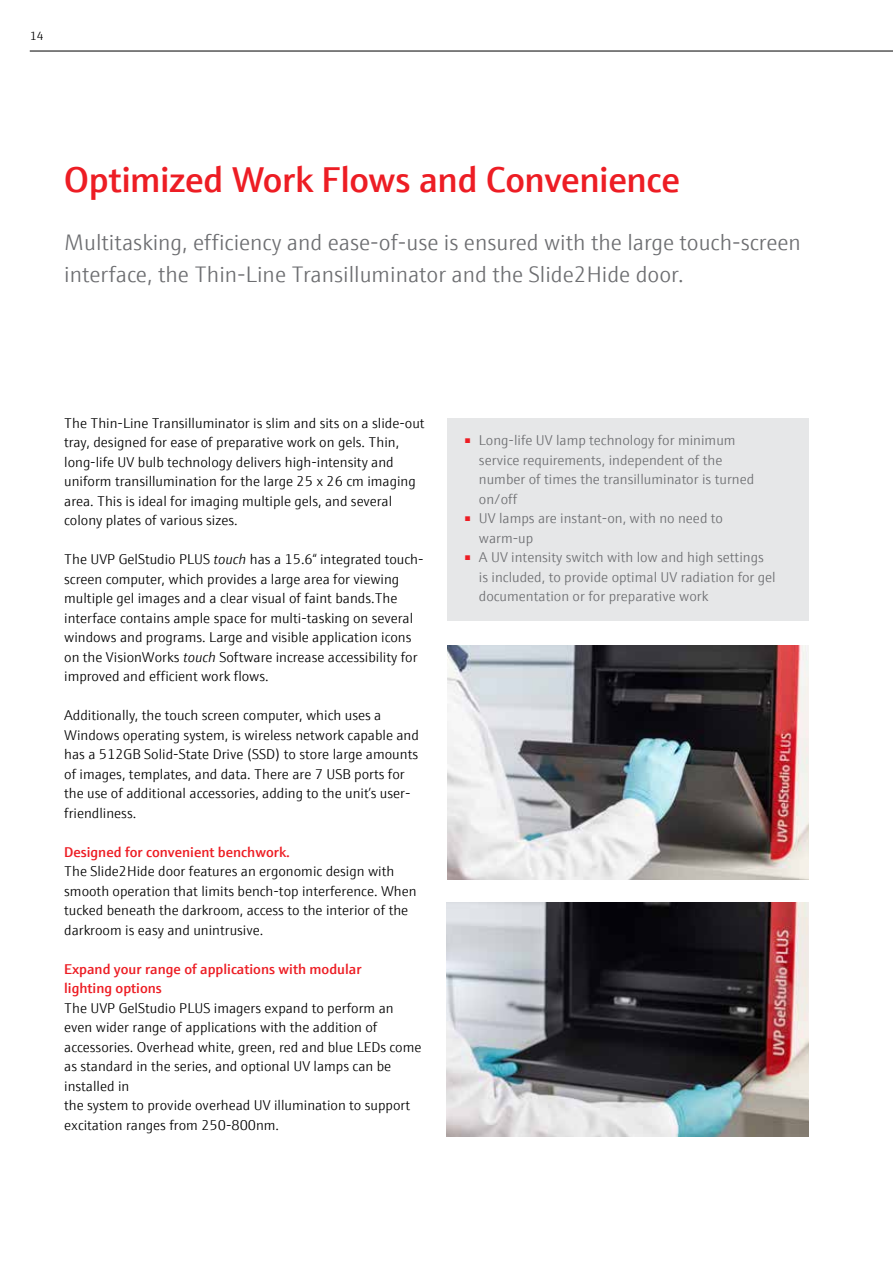
<style>
.page{position:relative;width:893px;height:1263px;background:#fff}
.page>*{position:absolute;margin:0;border:0;box-sizing:border-box;transform-origin:0 0}
.t1{font:600 36px "E+H Sans";letter-spacing:-.01em;color:#ed1d24}
.t2{font:300 22.5px/32.4px "E+H Sans";color:#6d6e71}
.t3{font:300 14.25px/19.5px "E+H Sans";color:#000}
.t4{font:300 14.25px/19.5px "E+H Sans";color:#6d6e71}
.t5{font:600 14.25px/19.5px "E+H Sans";color:#ed1d24}
.t6{font:300 12px "E+H Sans";color:#000}
.s1{font-style:italic}
</style>
<div class="page">
<div style="left:447px;top:418px;width:361px;height:203px;background:#e6e7e8"></div>
<img style="left:447px;top:645px;width:361px;height:234px">
<img style="left:446px;top:902px;width:362px;height:234px">
<hr style="left:30px;top:51px;width:863px;height:1px;background:#000">
<p class="t6" style="left:30px;top:27px;width:15px">14</p>
<h1 class="t1" style="left:64px;top:152px;width:617px">Optimized Work Flows and Convenience</h1>
<h2 class="t2" style="left:64px;top:224px;width:738px">Multitasking, efficiency and ease-of-use is ensured with the large touch-screen interface, the Thin-Line Transilluminator and the Slide2Hide door.</h2>
<p class="t3" style="left:64px;top:412px;width:362px">The Thin-Line Transilluminator is slim and sits on a slide-out tray, designed for ease of preparative work on gels. Thin, long-life UV bulb technology delivers high-intensity and uniform transillumination for the large 25 x 26 cm imaging area. This is ideal for imaging multiple gels, and several colony plates of various sizes.</p>
<p class="t3" style="left:64px;top:549px;width:361px">The UVP GelStudio PLUS <span class="s1">touch</span> has a 15.6“ integrated touch&shy;screen computer, which provides a large area for viewing multiple gel images and a clear visual of faint bands.The interface contains ample space for multi-tasking on several windows and programs. Large and visible application icons on the VisionWorks <span class="s1">touch</span> Software increase accessibility for improved and efficient work flows.</p>
<p class="t3" style="left:64px;top:705px;width:356px">Additionally, the touch screen computer, which uses a Windows operating system, is wireless network capable and has a 512GB Solid-State Drive (SSD) to store large amounts of images, templates, and data. There are 7 USB ports for the use of additional accessories, adding to the unit’s user&shy;friendliness.</p>
<p class="t5" style="left:64px;top:841px;width:227px">Designed for convenient benchwork.</p>
<p class="t3" style="left:64px;top:861px;width:354px">The Slide2Hide door features an ergonomic design with smooth operation that limits bench-top interference. When tucked beneath the darkroom, access to the interior of the darkroom is easy and unintrusive.</p>
<p class="t5" style="left:64px;top:958px;width:299px">Expand your range of applications with modular lighting options</p>
<p class="t3" style="left:64px;top:997px;width:359px">The UVP GelStudio PLUS imagers expand to perform an even wider range of applications with the addition of accessories. Overhead white, green, red and blue LEDs come as standard in the series, and optional UV lamps can be installed in<br>the system to provide overhead UV illumination to support excitation ranges from 250-800nm.</p>
<p class="t4" style="left:479px;top:430px;width:277px;text-indent:-15px"><sup>■</sup> Long-life UV lamp technology for minimum service requirements, independent of the number of times the transilluminator is turned on/off</p>
<p class="t4" style="left:479px;top:508px;width:246px;text-indent:-15px"><sup>■</sup> UV lamps are instant-on, with no need to warm-up</p>
<p class="t4" style="left:479px;top:547px;width:298px;text-indent:-15px"><sup>■</sup> A UV intensity switch with low and high settings is included, to provide optimal UV radiation for gel documentation or for preparative work</p>
</div>
